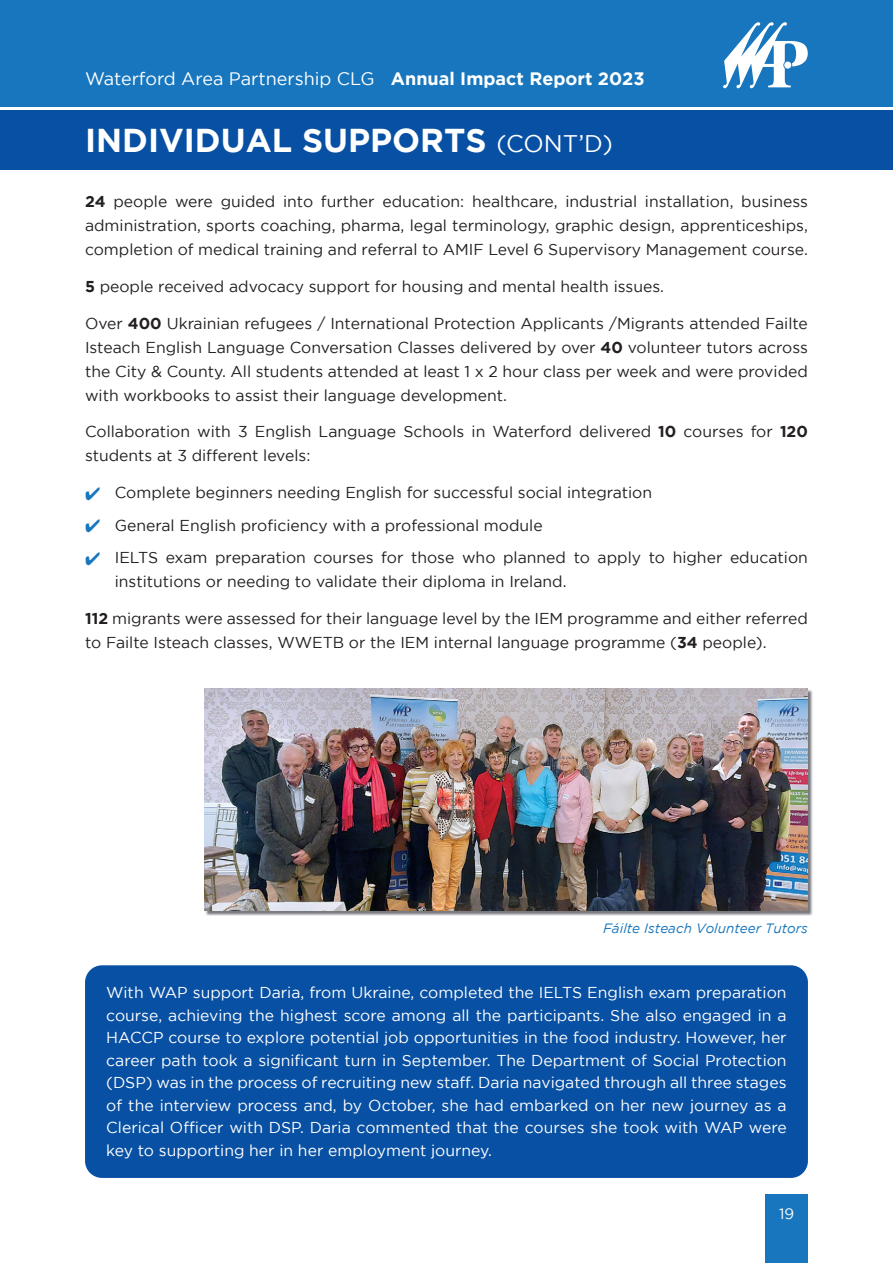
<style>
.page{position:relative;width:893px;height:1263px;background:#fff}
.page>*{position:absolute;margin:0;border:0;box-sizing:border-box;transform-origin:0 0}
.t1{font:700 33px "Gotham";color:#fff}
.t2{font:18px "Gotham";color:#fff}
.t3{font:15.75px/24px "Gotham";color:#231f20}
.t4{font:15.75px/22.5px "Gotham";color:#fff;text-align:justify}
.t5{font:15px "Gotham";color:#fff}
.t6{font:italic 13.5px "Gotham";color:#1776bd}
.s1{font-weight:700}
.s2{font-weight:400;font-size:24px}
.s3{color:#1776bd}
</style>
<div class="page">
<div style="left:0;top:0;width:893px;height:106px;background:#1776bd"></div>
<div style="left:0;top:111px;width:893px;height:59px;background:#0850a3"></div>
<svg style="left:723px;top:22px;width:85px;height:66px"></svg>
<div style="left:765px;top:1195px;width:43px;height:68px;background:#1776bd"></div>
<div style="left:85px;top:965px;width:723px;height:213px;background:#0850a3;border-radius:17px"></div>
<img style="left:205px;top:690px;width:608px;height:225px">
<img style="left:204px;top:689px;width:604px;height:221px">
<p class="t2" style="left:85px;top:69px;width:561px">Waterford Area Partnership CLG <span class="s1">Annual Impact Report 2023</span></p>
<h1 class="t1" style="left:85px;top:121px;width:529px">INDIVIDUAL SUPPORTS <span class="s2">(CONT’D)</span></h1>
<p class="t3" style="left:85px;top:189px;width:724px;text-align:justify"><span class="s1">24</span> people were guided into further education: healthcare, industrial installation, business administration, sports coaching, pharma, legal terminology, graphic design, apprenticeships, completion of medical training and referral to AMIF Level 6 Supervisory Management course.</p>
<p class="t3" style="left:85px;top:274px;width:580px"><span class="s1">5</span> people received advocacy support for housing and mental health issues.</p>
<p class="t3" style="left:85px;top:311px;width:724px;text-align:justify">Over <span class="s1">400</span> Ukrainian refugees / International Protection Applicants /Migrants attended Failte Isteach English Language Conversation Classes delivered by over <span class="s1">40</span> volunteer tutors across the City &amp; County. All students attended at least 1 x 2 hour class per week and were provided with workbooks to assist their language development.</p>
<p class="t3" style="left:85px;top:420px;width:724px">Collaboration with 3 English Language Schools in Waterford delivered <span class="s1">10</span> courses for <span class="s1">120 </span>students at 3 different levels:</p>
<p class="t3" style="left:85px;top:480px;width:569px"><span class="s3">✔</span> Complete beginners needing English for successful social integration</p>
<p class="t3" style="left:85px;top:513px;width:459px"><span class="s3">✔</span> General English proficiency with a professional module</p>
<p class="t3" style="left:115px;top:545px;width:695px;text-indent:-30px"><span class="s3">✔</span> IELTS exam preparation courses for those who planned to apply to higher education institutions or needing to validate their diploma in Ireland.</p>
<p class="t3" style="left:85px;top:606px;width:724px"><span class="s1">112</span> migrants were assessed for their language level by the IEM programme and either referred to Failte Isteach classes, WWETB or the IEM internal language programme (<span class="s1">34</span> people).</p>
<p class="t6" style="left:603px;top:920px;width:206px">Fáilte Isteach Volunteer Tutors</p>
<p class="t4" style="left:106px;top:981px;width:682px">With WAP support Daria, from Ukraine, completed the IELTS English exam preparation course, achieving the highest score among all the participants. She also engaged in a HACCP course to explore potential job opportunities in the food industry. However, her career path took a significant turn in September. The Department of Social Protection (DSP) was in the process of recruiting new staff. Daria navigated through all three stages of the interview process and, by October, she had embarked on her new journey as a Clerical Officer with DSP. Daria commented that the courses she took with WAP were key to supporting her in her employment journey.</p>
<p class="t5" style="left:779px;top:1205px;width:17px">19</p>
</div>
